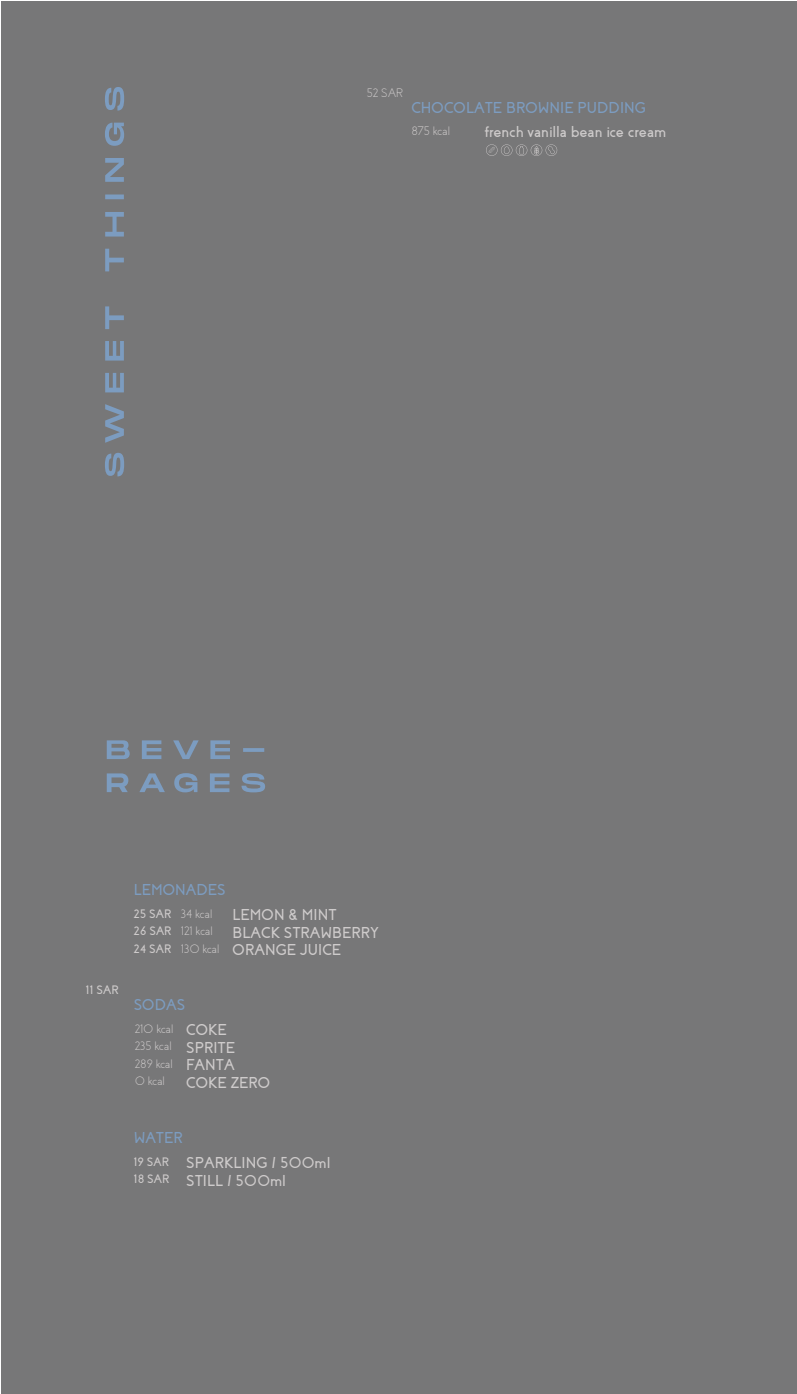
<style>
.page{position:relative;width:797px;height:1394px;background:#fff}
.page>*{position:absolute;margin:0;border:0;box-sizing:border-box;transform-origin:0 0}
.t1{font:700 15.75px/17.5px "Coves";color:#cecbcb}
.t2{font:700 15.75px "Coves";color:#7c9cc0}
.t3{font:300 12.25px/17.5px "Coves";color:#cecbcb}
.t4{font:700 12.25px/17.5px "Coves";color:#cecbcb;text-align:justify}
</style>
<div class="page">
<div style="left:1px;top:1px;width:794px;height:1391px;background:#777778"></div>
<svg style="left:105px;top:87px;width:19px;height:389px"></svg>
<svg style="left:107px;top:740px;width:157px;height:19px"></svg>
<svg style="left:107px;top:773px;width:158px;height:19px"></svg>
<svg style="left:486px;top:144px;width:71px;height:12px"></svg>
<p class="t3" style="left:366px;top:84px;width:38px">52 SAR</p>
<p class="t2" style="left:411px;top:99px;width:236px">CHOCOLATE BROWNIE PUDDING</p>
<p class="t3" style="left:411px;top:122px;width:40px">875 kcal</p>
<p class="t1" style="left:484px;top:124px;width:183px">french vanilla bean ice cream</p>
<p class="t4" style="left:85px;top:981px;width:35px">11 SAR</p>
<p class="t2" style="left:134px;top:880px;width:93px">LEMONADES</p>
<p class="t4" style="left:133px;top:905px;width:40px">25 SAR 26 SAR 24 SAR</p>
<p class="t3" style="left:181px;top:905px;width:40px">34 kcal<br>121 kcal<br>130 kcal</p>
<p class="t1" style="left:232px;top:906px;width:148px">LEMON &amp; MINT<br>BLACK STRAWBERRY<br>ORANGE JUICE</p>
<p class="t2" style="left:134px;top:995px;width:53px">SODAS</p>
<p class="t3" style="left:135px;top:1019px;width:40px">210 kcal<br>235 kcal<br>289 kcal<br>0 kcal</p>
<p class="t1" style="left:186px;top:1021px;width:85px">COKE<br>SPRITE<br>FANTA<br>COKE ZERO</p>
<p class="t2" style="left:134px;top:1128px;width:50px">WATER</p>
<p class="t4" style="left:133px;top:1152px;width:37px">19 SAR<br>18 SAR</p>
<p class="t1" style="left:186px;top:1153px;width:145px">SPARKLING / 500ml<br>STILL / 500ml</p>
</div>
